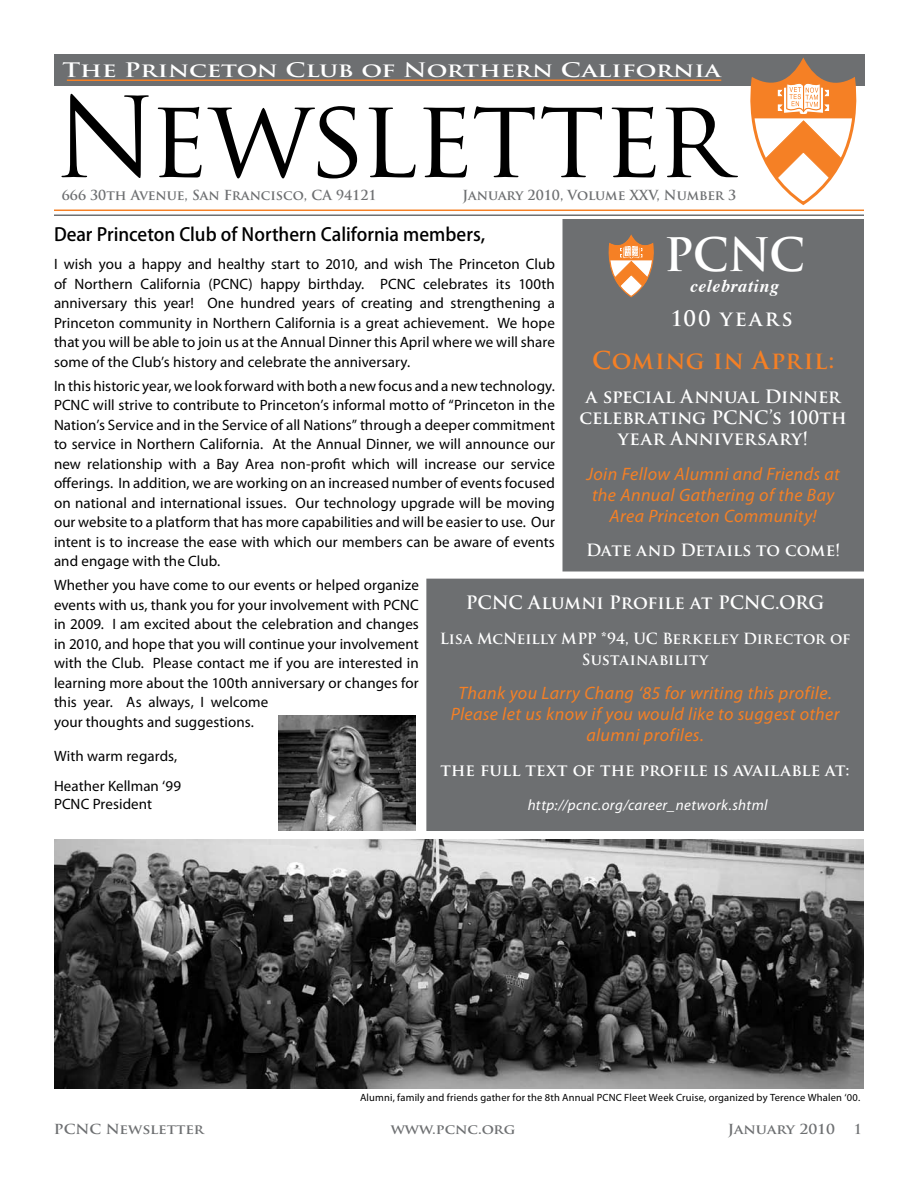
<style>
.page{position:relative;width:918px;height:1188px;background:#fff}
.page>*{position:absolute;margin:0;border:0;box-sizing:border-box;transform-origin:0 0}
.t1{font:108.45px "Trajan Pro";letter-spacing:-.03em;color:#000}
.t2{font:700 45px "Trajan Pro";color:#fff}
.t3{font:700 24px "Trajan Pro";letter-spacing:.025em;color:#f58025}
.t4{font:700 21px "Trajan Pro";letter-spacing:.11em;color:#fff}
.t5{font:700 19.5px "Trajan Pro";color:#fff;scale:1.29 1}
.t6{font:italic 18px/21px "Myriad Pro";letter-spacing:.02em;color:#f58025;text-align:center}
.t7{font:700 18px/21px "Trajan Pro";letter-spacing:-.005em;color:#fff;text-align:center}
.t8{font:500 18px "Koz Go Pro";color:#000}
.t9{font:18px "Trajan Pro";letter-spacing:-.01em;color:#fff;scale:1.5 1}
.t10{font:italic 700 18px "Times";letter-spacing:.035em;color:#fff}
.t11{font:700 16.5px "Trajan Pro";color:#fff}
.t12{font:15px/19.5px "Myriad Pro";letter-spacing:.005em;color:#000;text-align:justify}
.t13{font:700 15px/21px "Trajan Pro";color:#fff;text-align:center}
.t14{font:italic 15px "Myriad Pro";letter-spacing:.03em;color:#fff}
.t15{font:700 13.5px "Trajan Pro";color:#6d6f71}
.t16{font:700 13.5px "Trajan Pro";color:#6d6f71;scale:1.1 1}
.t17{font:10.5px "Myriad Pro";letter-spacing:.015em;color:#000}
</style>
<div class="page">
<div style="left:54px;top:54px;width:810px;height:32px;background:#6d6f71"></div>
<svg style="left:750px;top:57px;width:106px;height:148px"></svg>
<hr style="left:54px;top:214px;width:810px;height:2px;background:#6d6f71">
<hr style="left:54px;top:210px;width:810px;height:1px;background:#f58025">
<hr style="left:67px;top:80px;width:654px;height:1px;background:#f58025">
<div style="left:564px;top:220px;width:298px;height:350px;background:#6d6f71"></div>
<div style="left:562px;top:219px;width:302px;height:353px;border:3px solid #6d6f71"></div>
<img style="left:279px;top:716px;width:137px;height:115px">
<img style="left:54px;top:839px;width:810px;height:250px">
<div style="left:428px;top:580px;width:434px;height:250px;background:#6d6f71"></div>
<div style="left:426px;top:579px;width:438px;height:252px;border:3px solid #6d6f71"></div>
<svg style="left:609px;top:234px;width:45px;height:63px"></svg>
<h3 class="t5" style="left:62px;top:57px;width:512px">The Princeton Club of Northern California</h3>
<p class="t9" style="left:114px;top:60px;width:462px">The Princeton Club of Northern California</p>
<h1 class="t1" style="left:54px;top:69px;width:677px">Newsletter</h1>
<p class="t15" style="left:62px;top:187px;width:316px">666 30th Avenue, San Francisco, CA 94121</p>
<p class="t15" style="left:463px;top:187px;width:275px">January 2010, Volume XXV, Number 3</p>
<p class="t8" style="left:54px;top:222px;width:433px">Dear Princeton Club of Northern California members,</p>
<p class="t12" style="left:54px;top:254px;width:503px">I wish you a happy and healthy start to 2010, and wish The Princeton Club of Northern California (PCNC) happy birthday. PCNC celebrates its 100th anniversary this year! One hundred years of creating and strengthening a Princeton community in Northern California is a great achievement. We hope that you will be able to join us at the Annual Dinner this April where we will share some of the Club’s history and celebrate the anniversary.</p>
<p class="t12" style="left:54px;top:375px;width:503px">In this historic year, we look forward with both a new focus and a new technology.<br>PCNC will strive to contribute to Princeton’s informal motto of “Princeton in the Nation’s Service and in the Service of all Nations” through a deeper commitment to service in Northern California. At the Annual Dinner, we will announce our new relationship with a Bay Area non-profit which will increase our service offerings. In addition, we are working on an increased number of events focused on national and international issues. Our technology upgrade will be moving our website to a platform that has more capabilities and will be easier to use. Our intent is to increase the ease with which our members can be aware of events and engage with the Club.</p>
<p class="t12" style="left:54px;top:575px;width:366px;text-align:left">Whether you have come to our events or helped organize events with us, thank you for your involvement with PCNC in 2009. I am excited about the celebration and changes in 2010, and hope that you will continue your involvement with the Club. Please contact me if you are interested in learning more about the 100th anniversary or changes for this year. As always, I welcome<br>your thoughts and suggestions.</p>
<p class="t12" style="left:54px;top:741px;width:129px;line-height:30px">With warm regards,<br>Heather Kellman ‘99</p>
<p class="t12" style="left:54px;top:794px;width:100px">PCNC President</p>
<h2 class="t2" style="left:664px;top:227px;width:143px">PCNC</h2>
<p class="t10" style="left:690px;top:269px;width:90px">celebrating</p>
<h3 class="t4" style="left:671px;top:306px;width:124px">100 years</h3>
<h3 class="t3" style="left:592px;top:345px;width:244px">Coming in April:</h3>
<p class="t7" style="left:580px;top:386px;width:269px">a special Annual Dinner celebrating PCNC’s 100th year Anniversary!</p>
<p class="t6" style="left:587px;top:463px;width:255px">Join Fellow Alumni and Friends at the Annual Gathering of the Bay<br>Area Princeton Community!</p>
<p class="t11" style="left:586px;top:540px;width:256px">Date and Details to come!</p>
<p class="t7" style="left:466px;top:593px;width:360px">PCNC Alumni Profile at PCNC.ORG</p>
<p class="t13" style="left:440px;top:628px;width:412px">Lisa McNeilly MPP *94, UC Berkeley Director of<br>Sustainability</p>
<p class="t6" style="left:451px;top:683px;width:390px">Thank you Larry Chang ‘85 for writing this profile.<br>Please let us know if you would like to suggest other alumni profiles.</p>
<p class="t11" style="left:441px;top:760px;width:411px">the full text of the profile is available at:</p>
<p class="t14" style="left:528px;top:796px;width:241px">http://pcnc.org/career_network.shtml</p>
<p class="t17" style="left:360px;top:1091px;width:502px">Alumni, family and friends gather for the 8th Annual PCNC Fleet Week Cruise, organized by Terence Whalen ‘00.</p>
<p class="t16" style="left:54px;top:1121px;width:138px">PCNC Newsletter</p>
<p class="t16" style="left:391px;top:1121px;width:115px">www.pcnc.org</p>
<p class="t16" style="left:728px;top:1121px;width:99px">January 2010</p>
<p class="t15" style="left:854px;top:1121px;width:10px">1</p>
</div>
